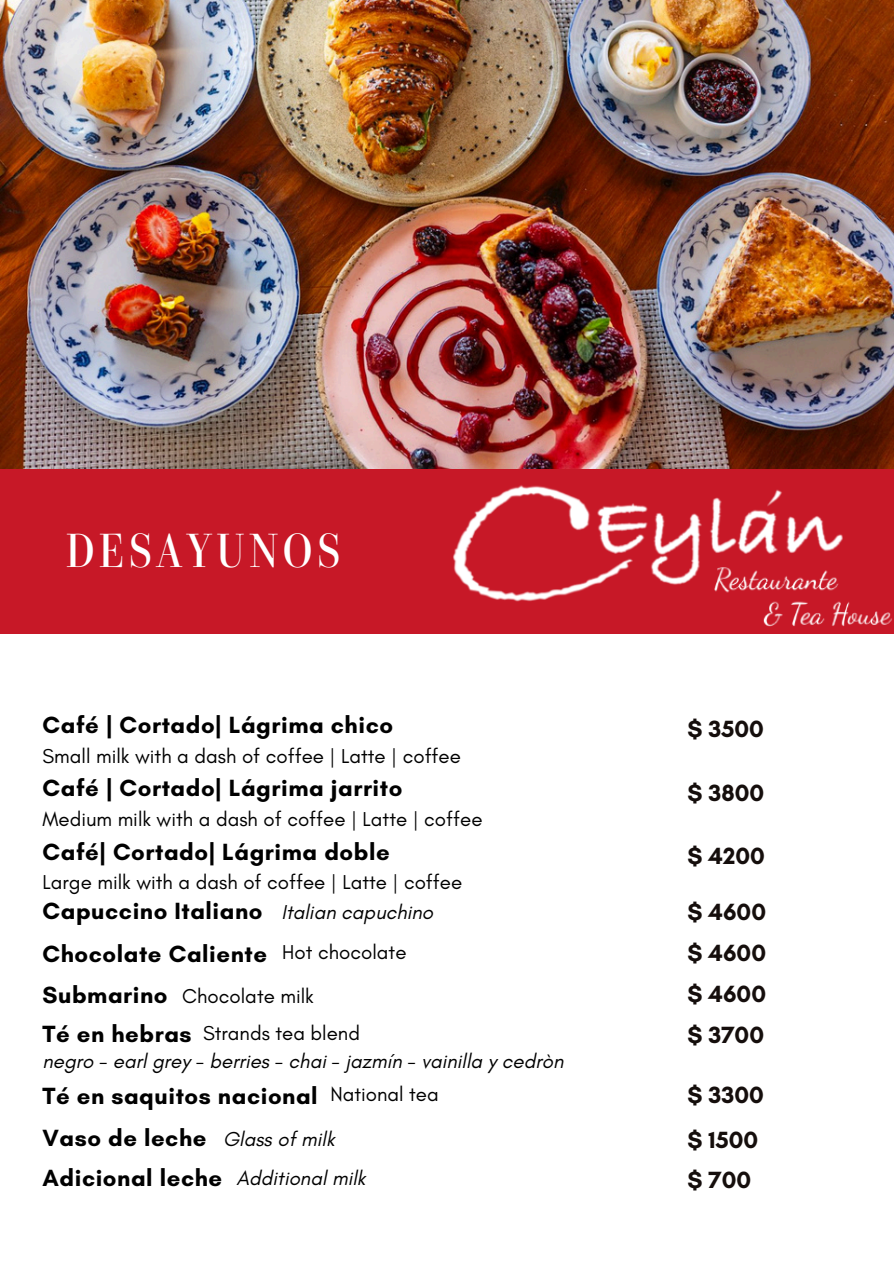
<style>
.page{position:relative;width:894px;height:1264px;background:#fff}
.page>*{position:absolute;margin:0;border:0;box-sizing:border-box;transform-origin:0 0}
.t1{font:46.05px "Parmigiano Headline HL";letter-spacing:.085em;color:#fff}
.t2{font:700 23.85px "Glacial Indifference";letter-spacing:.025em;color:#000}
.t3{font:700 23.85px "Glacial Indifference";color:#150e0c}
.t4{font:20.4px "Glacial Indifference";color:#000}
.t5{font:italic 20.4px "Glacial Indifference";color:#000}
</style>
<div class="page">
<img style="left:0;top:0;width:893px;height:469px">
<div style="left:0;top:469px;width:893px;height:165px;background:#c71827"></div>
<img style="left:453px;top:485px;width:439px;height:142px">
<p class="t1" style="left:65px;top:522px;width:277px">DESAYUNOS</p>
<h2 class="t2" style="left:43px;top:710px;width:352px">Café | Cortado| Lágrima chico</h2>
<h2 class="t4" style="left:43px;top:743px;width:420px">Small milk with a dash of coffee | Latte | coffee</h2>
<h1 class="t2" style="left:43px;top:773px;width:361px">Café | Cortado| Lágrima jarrito</h1>
<p class="t2" style="left:43px;top:837px;width:348px">Café| Cortado| Lágrima doble</p>
<h2 class="t2" style="left:43px;top:896px;width:221px">Capuccino Italiano</h2>
<p class="t2" style="left:43px;top:939px;width:226px">Chocolate Caliente</p>
<h2 class="t2" style="left:43px;top:980px;width:127px">Submarino</h2>
<h2 class="t2" style="left:43px;top:1019px;width:151px">Té en hebras</h2>
<h2 class="t4" style="left:43px;top:806px;width:441px">Medium milk with a dash of coffee | Latte | coffee</h2>
<p class="t4" style="left:43px;top:869px;width:421px">Large milk with a dash of coffee | Latte | coffee</p>
<h2 class="t5" style="left:281px;top:899px;width:153px">Italian capuchino</h2>
<p class="t4" style="left:282px;top:939px;width:126px">Hot chocolate</p>
<h2 class="t4" style="left:182px;top:983px;width:133px">Chocolate milk</h2>
<p class="t4" style="left:203px;top:1020px;width:158px">Strands tea blend</p>
<h2 class="t5" style="left:43px;top:1048px;width:522px">negro - earl grey - berries - chai - jazmín - vainilla y cedròn</h2>
<p class="t4" style="left:330px;top:1081px;width:110px">National tea</p>
<p class="t2" style="left:43px;top:1081px;width:276px">Té en saquitos nacional</p>
<h2 class="t2" style="left:43px;top:1122px;width:165px">Vaso de leche</h2>
<h2 class="t2" style="left:43px;top:1163px;width:181px">Adicional leche</h2>
<h2 class="t5" style="left:223px;top:1126px;width:113px">Glass of milk</h2>
<p class="t5" style="left:236px;top:1165px;width:130px">Additional milk</p>
<h2 class="t3" style="left:687px;top:714px;width:78px">$ 3500</h2>
<h2 class="t3" style="left:687px;top:777px;width:78px">$ 3800</h2>
<h2 class="t3" style="left:687px;top:841px;width:79px">$ 4200</h2>
<p class="t3" style="left:687px;top:897px;width:80px">$ 4600</p>
<h2 class="t3" style="left:687px;top:938px;width:80px">$ 4600</h2>
<h2 class="t3" style="left:687px;top:979px;width:80px">$ 4600</h2>
<p class="t3" style="left:687px;top:1020px;width:78px">$ 3700</p>
<h2 class="t3" style="left:687px;top:1079px;width:78px">$ 3300</h2>
<h2 class="t3" style="left:687px;top:1125px;width:72px">$ 1500</h2>
<p class="t3" style="left:687px;top:1165px;width:65px">$ 700</p>
</div>
